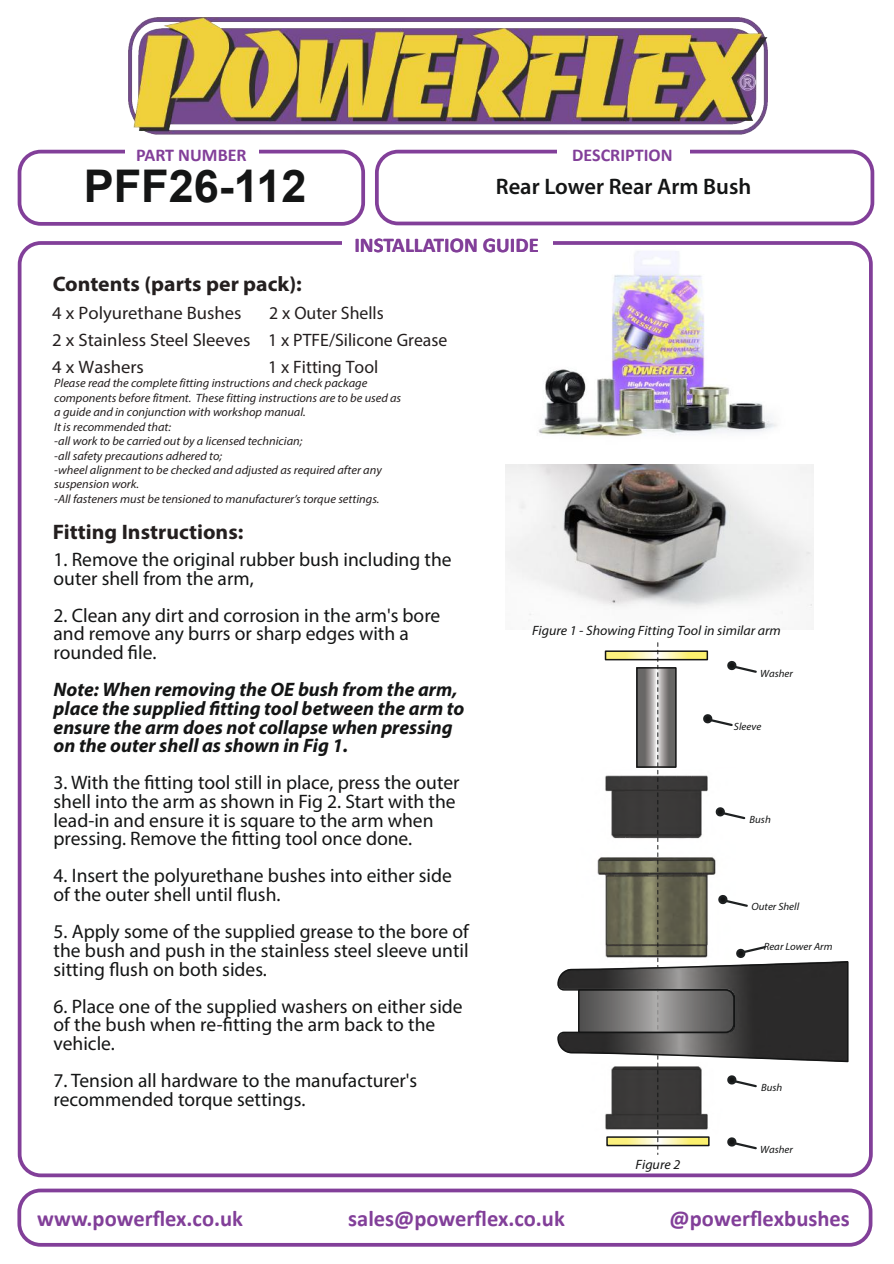
<style>
.page{position:relative;width:894px;height:1264px;background:#fff}
.page>*{position:absolute;margin:0;border:0;box-sizing:border-box;transform-origin:0 0}
.t1{font:700 45px "Arial";color:#141515}
.t2{font:700 22.5px "Calibri";color:#823f99}
.t3{font:600 22.5px "Myriad Pro";color:#141515}
.t4{font:700 21px "Myriad Pro";color:#241f1f}
.t5{font:700 21px "Calibri";color:#823f99}
.t6{font:19.5px/18.6px "Myriad Pro";color:#141515}
.t7{font:italic 700 19.5px/18.6px "Myriad Pro";color:#141515}
.t8{font:18px/26.5px "Myriad Pro";color:#241f1f}
.t9{font:700 18px "Calibri";color:#823f99}
.t10{font:italic 13.5px "Myriad Pro";color:#141515}
.t11{font:italic 12px/14.4px "Myriad Pro";color:#241f1f}
.t12{font:italic 10.5px "Myriad Pro";color:#141515}
</style>
<div class="page">
<img style="left:519px;top:225px;width:273px;height:240px">
<div style="left:18px;top:241px;width:854px;height:935px;border:4px solid #823f99;border-radius:21px"></div>
<div style="left:342px;top:235px;width:210px;height:15px;background:#fff"></div>
<div style="left:375px;top:150px;width:498px;height:75px;border:4px solid #823f99;border-radius:21px"></div>
<div style="left:18px;top:150px;width:347px;height:76px;border:4px solid #823f99;border-radius:21px"></div>
<img style="left:128px;top:18px;width:639px;height:117px">
<div style="left:124px;top:147px;width:134px;height:9px;background:#fff"></div>
<div style="left:556px;top:147px;width:132px;height:9px;background:#fff"></div>
<div style="left:17px;top:1188px;width:855px;height:58px;border:4px solid #823f99;border-radius:21px"></div>
<svg style="left:557px;top:642px;width:292px;height:512px"></svg>
<img style="left:505px;top:465px;width:308px;height:150px">
<p class="t9" style="left:136px;top:147px;width:112px">PART NUMBER</p>
<p class="t9" style="left:572px;top:147px;width:102px">DESCRIPTION</p>
<h1 class="t1" style="left:84px;top:170px;width:224px">PFF26-112</h1>
<p class="t3" style="left:495px;top:177px;width:257px">Rear Lower Rear Arm Bush</p>
<p class="t5" style="left:354px;top:236px;width:186px">INSTALLATION GUIDE</p>
<p class="t4" style="left:53px;top:275px;width:250px">Contents (parts per pack):</p>
<p class="t8" style="left:52px;top:301px;width:396px">4 x Polyurethane Bushes<br>2 x Stainless Steel Sleeves 1 x PTFE/Silicone Grease</p>
<p class="t8" style="left:269px;top:301px;width:116px">2 x Outer Shells</p>
<p class="t8" style="left:52px;top:355px;width:93px">4 x Washers</p>
<p class="t8" style="left:268px;top:355px;width:112px">1 x Fitting Tool</p>
<p class="t11" style="left:54px;top:377px;width:348px">Please read the complete fitting instructions and check package components before fitment. These fitting instructions are to be used as a guide and in conjunction with workshop manual.<br>It is recommended that:<br>-all work to be carried out by a licensed technician;<br>-all safety precautions adhered to;<br>-wheel alignment to be checked and adjusted as required after any suspension work.<br>-All fasteners must be tensioned to manufacturer’s torque settings.</p>
<p class="t4" style="left:53px;top:523px;width:192px">Fitting Instructions:</p>
<p class="t6" style="left:54px;top:551px;width:399px">1. Remove the original rubber bush including the outer shell from the arm,</p>
<p class="t6" style="left:54px;top:607px;width:388px">2. Clean any dirt and corrosion in the arm's bore and remove any burrs or sharp edges with a rounded file.</p>
<p class="t7" style="left:54px;top:682px;width:412px">Note: When removing the OE bush from the arm, place the supplied fitting tool between the arm to ensure the arm does not collapse when pressing on the outer shell as shown in Fig 1.</p>
<p class="t6" style="left:54px;top:775px;width:407px">3. With the fitting tool still in place, press the outer shell into the arm as shown in Fig 2. Start with the lead-in and ensure it is square to the arm when pressing. Remove the fitting tool once done.</p>
<p class="t6" style="left:54px;top:868px;width:399px">4. Insert the polyurethane bushes into either side of the outer shell until flush.</p>
<p class="t6" style="left:54px;top:923px;width:416px;text-align:justify">5. Apply some of the supplied grease to the bore of the bush and push in the stainless steel sleeve until sitting flush on both sides.</p>
<p class="t6" style="left:54px;top:998px;width:410px">6. Place one of the supplied washers on either side of the bush when re-fitting the arm back to the vehicle.</p>
<p class="t6" style="left:54px;top:1072px;width:365px">7. Tension all hardware to the manufacturer's recommended torque settings.</p>
<p class="t10" style="left:532px;top:624px;width:250px">Figure 1 - Showing Fitting Tool in similar arm</p>
<p class="t12" style="left:759px;top:668px;width:34px">Washer</p>
<p class="t12" style="left:733px;top:721px;width:29px">Sleeve</p>
<p class="t12" style="left:749px;top:814px;width:23px">Bush</p>
<p class="t12" style="left:751px;top:902px;width:49px">Outer Shell</p>
<p class="t12" style="left:763px;top:941px;width:70px">Rear Lower Arm</p>
<p class="t12" style="left:760px;top:1082px;width:23px">Bush</p>
<p class="t10" style="left:635px;top:1158px;width:46px">Figure 2</p>
<p class="t12" style="left:759px;top:1144px;width:34px">Washer</p>
<p class="t2" style="left:37px;top:1208px;width:207px">www.powerflex.co.uk</p>
<p class="t2" style="left:348px;top:1208px;width:218px">sales@powerflex.co.uk</p>
<p class="t2" style="left:669px;top:1208px;width:182px">@powerflexbushes</p>
</div>
